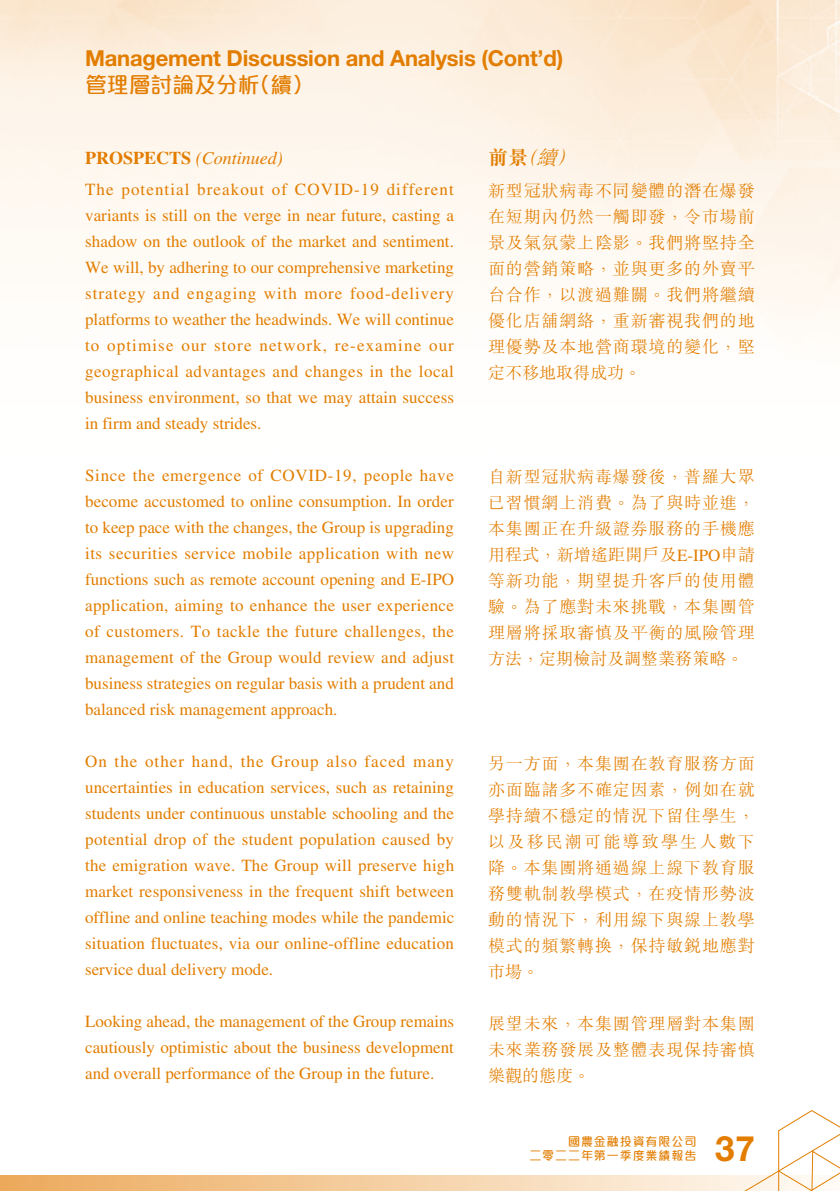
<style>
.page{position:relative;width:840px;height:1191px;background:#fff}
.page>*{position:absolute;margin:0;border:0;box-sizing:border-box;transform-origin:0 0}
.t1{font:700 35px "Helvetica Neue LT Std";color:#e27d00}
.t2{font:700 22px "Helvetica Neue LT Std";letter-spacing:-.01em;color:#e27d00}
.t3{font:500 22px "M Elle HK";letter-spacing:-.01em;color:#e27d00}
.t4{font:italic 300 20px "M Sung HK";color:#e27d00}
.t5{font:italic 18px "Times LT Std";color:#e27d00}
.t6{font:17px/26px "Times LT Std";color:#e27d00;text-align:justify}
.t7{font:300 17px/26px "M Sung HK";letter-spacing:.05em;color:#e27d00;text-align:justify}
.t8{font:500 12px/14px "M Elle HK";letter-spacing:.075em;color:#e27d00;text-align:right}
.s1{font-weight:700;font-style:normal}
.s2{font-family:"Times LT Std";font-weight:400}
</style>
<div class="page">
<svg style="left:1px;top:1175px;width:698px;height:16px;background:#f4cb9c"></svg>
<svg style="left:699px;top:1110px;width:140px;height:81px"></svg>
<svg style="left:0;top:1175px;width:1px;height:16px"></svg>
<p class="t2" style="left:85px;top:45px;width:479px">Management Discussion and Analysis (Cont’d)</p>
<p class="t3" style="left:85px;top:74px;width:230px">管理層討論及分析（續）</p>
<p class="t5" style="left:85px;top:148px;width:199px"><span class="s1">PROSPECTS</span> (Continued)</p>
<p class="t6" style="left:85px;top:176px;width:370px">The potential breakout of COVID-19 different variants is still on the verge in near future, casting a shadow on the outlook of the market and sentiment.<br>We will, by adhering to our comprehensive marketing strategy and engaging with more food-delivery platforms to weather the headwinds. We will continue to optimise our store network, re-examine our geographical advantages and changes in the local business environment, so that we may attain success in firm and steady strides.</p>
<p class="t6" style="left:85px;top:462px;width:370px">Since the emergence of COVID-19, people have become accustomed to online consumption. In order to keep pace with the changes, the Group is upgrading its securities service mobile application with new functions such as remote account opening and E-IPO application, aiming to enhance the user experience of customers. To tackle the future challenges, the management of the Group would review and adjust business strategies on regular basis with a prudent and balanced risk management approach.</p>
<p class="t6" style="left:85px;top:748px;width:370px">On the other hand, the Group also faced many uncertainties in education services, such as retaining students under continuous unstable schooling and the potential drop of the student population caused by the emigration wave. The Group will preserve high market responsiveness in the frequent shift between offline and online teaching modes while the pandemic situation fluctuates, via our online-offline education service dual delivery mode.</p>
<p class="t6" style="left:85px;top:1008px;width:370px">Looking ahead, the management of the Group remains cautiously optimistic about the business development and overall performance of the Group in the future.</p>
<p class="t4" style="left:488px;top:144px;width:96px"><span class="s1">前景</span>（續）</p>
<p class="t7" style="left:488px;top:177px;width:268px">新型冠狀病毒不同變體的潛在爆發在短期內仍然一觸即發，令市場前景及氣氛蒙上陰影。我們將堅持全面的營銷策略，並與更多的外賣平台合作，以渡過難關。我們將繼續優化店舖網絡，重新審視我們的地理優勢及本地營商環境的變化，堅定不移地取得成功。</p>
<p class="t7" style="left:488px;top:463px;width:268px">自新型冠狀病毒爆發後，普羅大眾已習慣網上消費。為了與時並進，本集團正在升級證券服務的手機應用程式，新增遙距開戶及<span class="s2">E-IPO</span>申請等新功能，期望提升客戶的使用體驗。為了應對未來挑戰，本集團管理層將採取審慎及平衡的風險管理方法，定期檢討及調整業務策略。</p>
<p class="t7" style="left:488px;top:749px;width:268px">另一方面，本集團在教育服務方面亦面臨諸多不確定因素，例如在就學持續不穩定的情況下留住學生，以及移民潮可能導致學生人數下降。本集團將通過線上線下教育服務雙軌制教學模式，在疫情形勢波動的情況下，利用線下與線上教學模式的頻繁轉換，保持敏銳地應對市場。</p>
<p class="t7" style="left:488px;top:1009px;width:268px">展望未來，本集團管理層對本集團未來業務發展及整體表現保持審慎樂觀的態度。</p>
<p class="t8" style="left:529px;top:1134px;width:168px">國農金融投資有限公司<br>二零二二年第一季度業績報告</p>
<h1 class="t1" style="left:714px;top:1127px;width:41px">37</h1>
</div>
